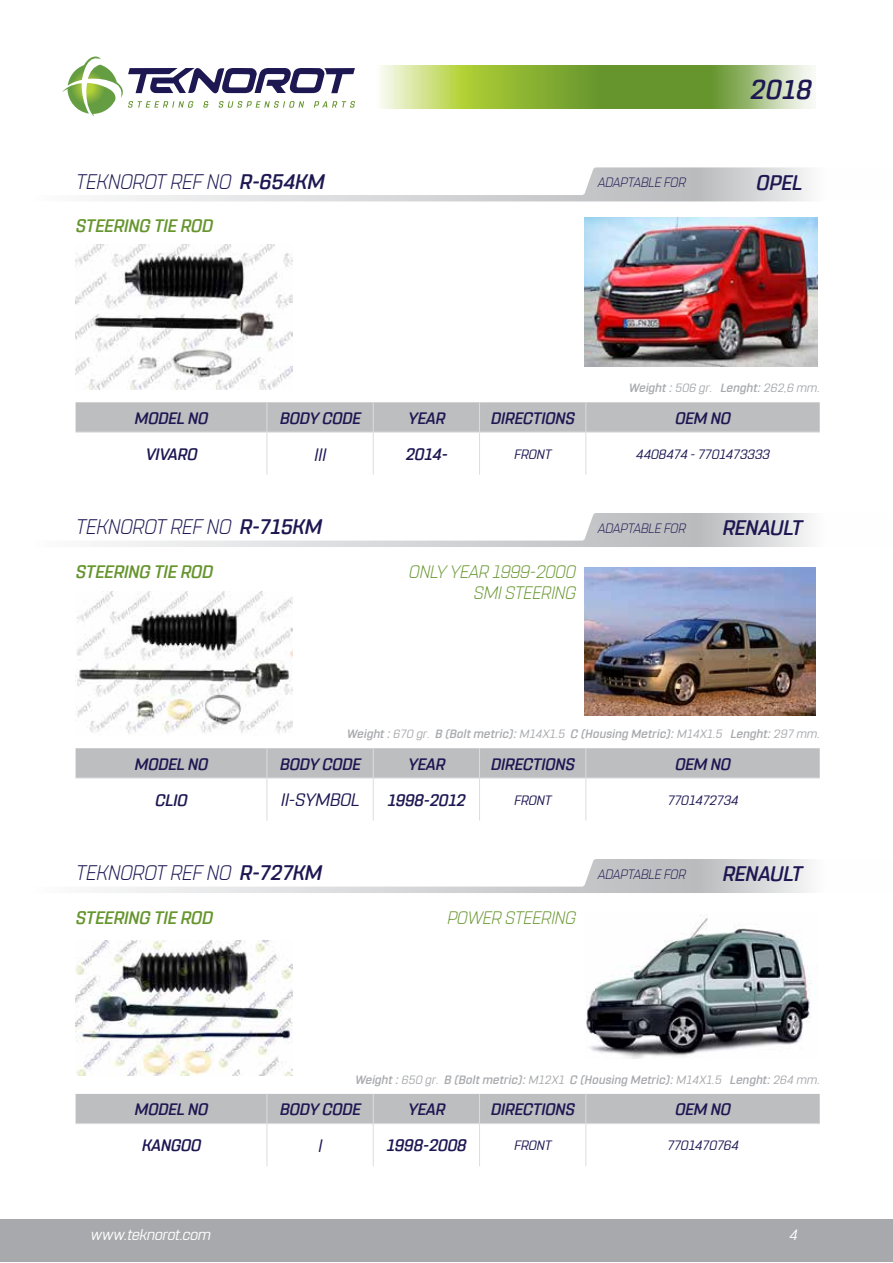
<style>
.page{position:relative;width:893px;height:1263px;background:#fff}
.page>*{position:absolute;margin:0;border:0;box-sizing:border-box;transform-origin:0 0}
.t1{font:italic 500 27px "Rohn Rounded";color:#1d1752}
.t2{font:italic 300 21px "Rohn Rounded";color:#1d1752}
.t3{font:italic 500 21px "Rohn Rounded";color:#1d1752}
.t4{font:italic 500 18px "Rohn Rounded";color:#66952e}
.t5{font:italic 300 18px/21.6px "Rohn Rounded";color:#66952e;text-align:right}
.t6{font:italic 18px "Rohn Rounded";color:#1d1752}
.t7{font:italic 500 16.5px "Rohn Rounded";color:#1d1752}
.t8{font:italic 15px "Rohn Rounded";color:#fff}
.t9{font:italic 13.5px "Rohn Rounded";color:#1d1752}
.t10{font:italic 300 13.5px "Rohn Rounded";color:#1d1752}
.t11{font:italic 500 12px "Rohn Rounded";letter-spacing:.025em;color:#a7a9ac}
.s1{font-weight:500}
.s2{font-weight:400}
</style>
<div class="page">
<div style="left:0;top:1220px;width:893px;height:42px;background:#a7a9ac"></div>
<svg style="left:380px;top:66px;width:434px;height:42px"></svg>
<svg style="left:62px;top:57px;width:293px;height:59px"></svg>
<img style="left:584px;top:567px;width:232px;height:149px">
<svg style="left:103px;top:513px;width:707px;height:34px"></svg>
<svg style="left:76px;top:748px;width:744px;height:30px"></svg>
<hr style="left:267px;top:748px;width:1px;height:30px;background:#dcddde">
<hr style="left:373px;top:748px;width:1px;height:30px;background:#dcddde">
<hr style="left:479px;top:748px;width:1px;height:30px;background:#dcddde">
<hr style="left:586px;top:748px;width:1px;height:30px;background:#dcddde">
<hr style="left:76px;top:778px;width:191px;height:1px;background:#dcddde">
<hr style="left:267px;top:778px;width:106px;height:1px;background:#dcddde">
<hr style="left:267px;top:778px;width:1px;height:42px;background:#dcddde">
<hr style="left:373px;top:778px;width:107px;height:1px;background:#dcddde">
<hr style="left:373px;top:778px;width:1px;height:42px;background:#dcddde">
<hr style="left:480px;top:778px;width:106px;height:1px;background:#dcddde">
<hr style="left:479px;top:778px;width:1px;height:42px;background:#dcddde">
<hr style="left:586px;top:778px;width:234px;height:1px;background:#dcddde">
<hr style="left:586px;top:778px;width:1px;height:42px;background:#dcddde">
<svg style="left:103px;top:859px;width:707px;height:34px"></svg>
<img style="left:586px;top:915px;width:225px;height:143px">
<div style="left:76px;top:1094px;width:744px;height:29px;background:#bcbec0"></div>
<hr style="left:76px;top:1123px;width:191px;height:1px;background:#dcddde">
<hr style="left:267px;top:1123px;width:106px;height:1px;background:#dcddde">
<hr style="left:267px;top:1124px;width:1px;height:42px;background:#dcddde">
<hr style="left:373px;top:1123px;width:107px;height:1px;background:#dcddde">
<hr style="left:373px;top:1124px;width:1px;height:42px;background:#dcddde">
<hr style="left:480px;top:1123px;width:106px;height:1px;background:#dcddde">
<hr style="left:479px;top:1124px;width:1px;height:42px;background:#dcddde">
<hr style="left:586px;top:1123px;width:234px;height:1px;background:#dcddde">
<hr style="left:586px;top:1124px;width:1px;height:42px;background:#dcddde">
<svg style="left:103px;top:167px;width:707px;height:34px"></svg>
<img style="left:584px;top:218px;width:234px;height:149px">
<svg style="left:76px;top:402px;width:744px;height:30px"></svg>
<hr style="left:267px;top:402px;width:1px;height:30px;background:#dcddde">
<hr style="left:373px;top:402px;width:1px;height:30px;background:#dcddde">
<hr style="left:479px;top:402px;width:1px;height:30px;background:#dcddde">
<hr style="left:586px;top:402px;width:1px;height:30px;background:#dcddde">
<hr style="left:76px;top:432px;width:191px;height:1px;background:#dcddde">
<hr style="left:267px;top:432px;width:106px;height:1px;background:#dcddde">
<hr style="left:267px;top:432px;width:1px;height:43px;background:#dcddde">
<hr style="left:373px;top:432px;width:107px;height:1px;background:#dcddde">
<hr style="left:373px;top:432px;width:1px;height:43px;background:#dcddde">
<hr style="left:480px;top:432px;width:106px;height:1px;background:#dcddde">
<hr style="left:479px;top:432px;width:1px;height:43px;background:#dcddde">
<hr style="left:586px;top:432px;width:234px;height:1px;background:#dcddde">
<hr style="left:586px;top:432px;width:1px;height:43px;background:#dcddde">
<img style="left:76px;top:245px;width:216px;height:144px">
<img style="left:76px;top:591px;width:216px;height:143px">
<img style="left:76px;top:940px;width:216px;height:135px">
<h2 class="t2" style="left:76px;top:169px;width:250px">TEKNOROT REF NO <span class="s1">R-654KM</span></h2>
<p class="t10" style="left:598px;top:175px;width:89px">ADAPTABLE FOR</p>
<h3 class="t4" style="left:76px;top:215px;width:138px">STEERING TIE ROD</h3>
<h1 class="t1" style="left:750px;top:74px;width:63px">2018</h1>
<h2 class="t3" style="left:756px;top:170px;width:47px">OPEL</h2>
<p class="t11" style="left:629px;top:381px;width:192px">Weight : <span class="s2">506 gr.</span> Lenght: <span class="s2">262,6 mm.</span></p>
<h3 class="t7" style="left:135px;top:408px;width:75px">MODEL NO</h3>
<h3 class="t7" style="left:280px;top:408px;width:82px">BODY CODE</h3>
<h3 class="t7" style="left:408px;top:408px;width:39px">YEAR</h3>
<h3 class="t7" style="left:491px;top:408px;width:85px">DIRECTIONS</h3>
<h3 class="t7" style="left:675px;top:408px;width:57px">OEM NO</h3>
<h3 class="t7" style="left:145px;top:445px;width:53px">VIVARO</h3>
<h3 class="t6" style="left:314px;top:444px;width:13px">III</h3>
<h3 class="t7" style="left:405px;top:445px;width:44px">2014-</h3>
<p class="t9" style="left:514px;top:446px;width:39px">FRONT</p>
<p class="t9" style="left:636px;top:446px;width:135px">4408474 - 7701473333</p>
<h2 class="t2" style="left:76px;top:515px;width:248px">TEKNOROT REF NO <span class="s1">R-715KM</span></h2>
<p class="t10" style="left:598px;top:520px;width:89px">ADAPTABLE FOR</p>
<h3 class="t4" style="left:76px;top:561px;width:138px">STEERING TIE ROD</h3>
<h3 class="t5" style="left:409px;top:560px;width:168px">ONLY YEAR 1999-2000<br>SMI STEERING</h3>
<h2 class="t3" style="left:722px;top:516px;width:81px">RENAULT</h2>
<p class="t11" style="left:347px;top:727px;width:474px">Weight : <span class="s2">670 gr.</span> B (Bolt metric): <span class="s2">M14X1.5</span> C (Housing Metric): <span class="s2">M14X1.5</span> Lenght: <span class="s2">297 mm.</span></p>
<h3 class="t7" style="left:135px;top:754px;width:75px">MODEL NO</h3>
<h3 class="t7" style="left:280px;top:754px;width:82px">BODY CODE</h3>
<h3 class="t7" style="left:408px;top:754px;width:39px">YEAR</h3>
<h3 class="t7" style="left:491px;top:754px;width:85px">DIRECTIONS</h3>
<h3 class="t7" style="left:675px;top:754px;width:57px">OEM NO</h3>
<h3 class="t7" style="left:155px;top:791px;width:33px">CLIO</h3>
<h3 class="t6" style="left:281px;top:790px;width:80px">II-SYMBOL</h3>
<h3 class="t7" style="left:387px;top:791px;width:79px">1998-2012</h3>
<p class="t9" style="left:514px;top:792px;width:39px">FRONT</p>
<p class="t9" style="left:667px;top:792px;width:72px">7701472734</p>
<h2 class="t2" style="left:76px;top:861px;width:248px">TEKNOROT REF NO <span class="s1">R-727KM</span></h2>
<p class="t10" style="left:598px;top:866px;width:89px">ADAPTABLE FOR</p>
<h2 class="t3" style="left:722px;top:862px;width:81px">RENAULT</h2>
<h3 class="t4" style="left:76px;top:907px;width:138px">STEERING TIE ROD</h3>
<h3 class="t5" style="left:447px;top:906px;width:130px">POWER STEERING</h3>
<p class="t11" style="left:355px;top:1073px;width:466px">Weight : <span class="s2">650 gr.</span> B (Bolt metric): <span class="s2">M12X1</span> C (Housing Metric): <span class="s2">M14X1.5</span> Lenght: <span class="s2">264 mm.</span></p>
<h3 class="t7" style="left:135px;top:1100px;width:75px">MODEL NO</h3>
<h3 class="t7" style="left:280px;top:1100px;width:82px">BODY CODE</h3>
<h3 class="t7" style="left:408px;top:1100px;width:39px">YEAR</h3>
<h3 class="t7" style="left:491px;top:1100px;width:85px">DIRECTIONS</h3>
<h3 class="t7" style="left:675px;top:1100px;width:57px">OEM NO</h3>
<h3 class="t7" style="left:142px;top:1136px;width:61px">KANGOO</h3>
<h3 class="t6" style="left:318px;top:1135px;width:5px">I</h3>
<h3 class="t7" style="left:387px;top:1136px;width:81px">1998-2008</h3>
<p class="t9" style="left:514px;top:1138px;width:39px">FRONT</p>
<p class="t9" style="left:667px;top:1138px;width:73px">7701470764</p>
<p class="t8" style="left:91px;top:1226px;width:122px">www.teknorot.com</p>
<p class="t8" style="left:789px;top:1226px;width:10px">4</p>
</div>
